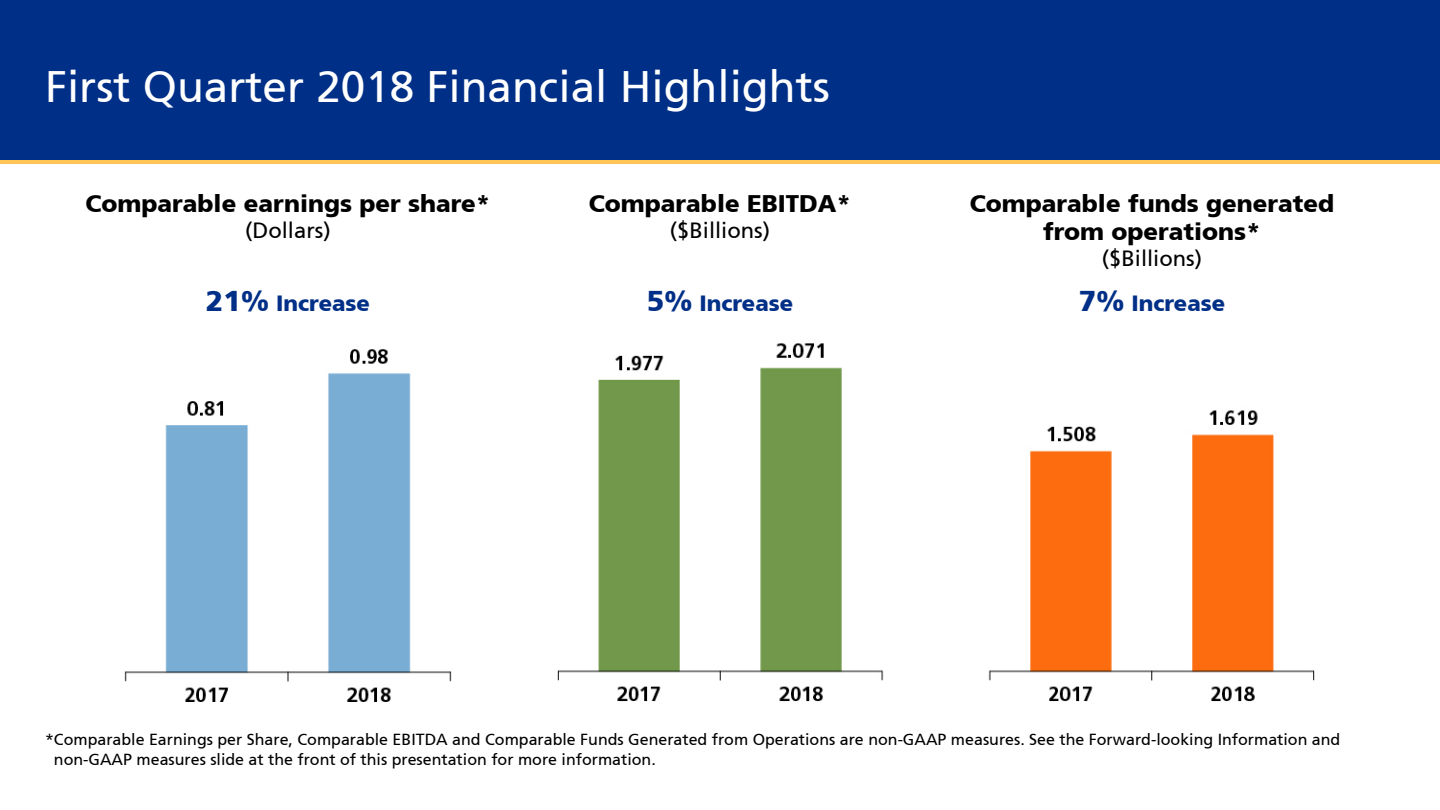
<style>
.page{position:relative;width:1440px;height:810px;background:#fff}
.page>*{position:absolute;margin:0;border:0;box-sizing:border-box;transform-origin:0 0}
.t1{font:44px "Frutiger TC Roman";color:#fff}
.t2{font:24px/28px "Frutiger TC Black";color:#000;text-align:center}
.t3{font:22px "Frutiger TC Roman";color:#000}
.t4{font:22px "Frutiger TC Black";color:#002f87}
.t5{font:16px/20px "Frutiger TC Roman";color:#000}
.s1{font-size:28.6px}
</style>
<div class="page">
<div style="left:0;top:0;width:1440px;height:162px;background:#002f87"></div>
<img style="left:124px;top:349px;width:328px;height:353px">
<img style="left:557px;top:343px;width:327px;height:358px">
<img style="left:988px;top:410px;width:327px;height:291px">
<hr style="left:0;top:160px;width:1440px;height:4px;background:#ffc557">
<h1 class="t1" style="left:45px;top:60px;width:786px">First Quarter 2018 Financial Highlights</h1>
<h2 class="t2" style="left:86px;top:189px;width:406px">Comparable earnings per share*</h2>
<h3 class="t3" style="left:245px;top:217px;width:87px">(Dollars)</h3>
<h2 class="t2" style="left:589px;top:189px;width:264px">Comparable EBITDA*</h2>
<h3 class="t3" style="left:670px;top:217px;width:102px">($Billions)</h3>
<h2 class="t2" style="left:970px;top:189px;width:366px">Comparable funds generated from operations*</h2>
<h3 class="t3" style="left:1102px;top:245px;width:102px">($Billions)</h3>
<h3 class="t4" style="left:206px;top:290px;width:166px"><span class="s1">21%</span> Increase</h3>
<h3 class="t4" style="left:647px;top:290px;width:148px"><span class="s1">5%</span> Increase</h3>
<h3 class="t4" style="left:1079px;top:290px;width:148px"><span class="s1">7%</span> Increase</h3>
<p class="t5" style="left:54px;top:730px;width:1288px;text-indent:-9px">*Comparable Earnings per Share, Comparable EBITDA and Comparable Funds Generated from Operations are non-GAAP measures. See the Forward-looking Information and non-GAAP measures slide at the front of this presentation for more information.</p>
</div>
